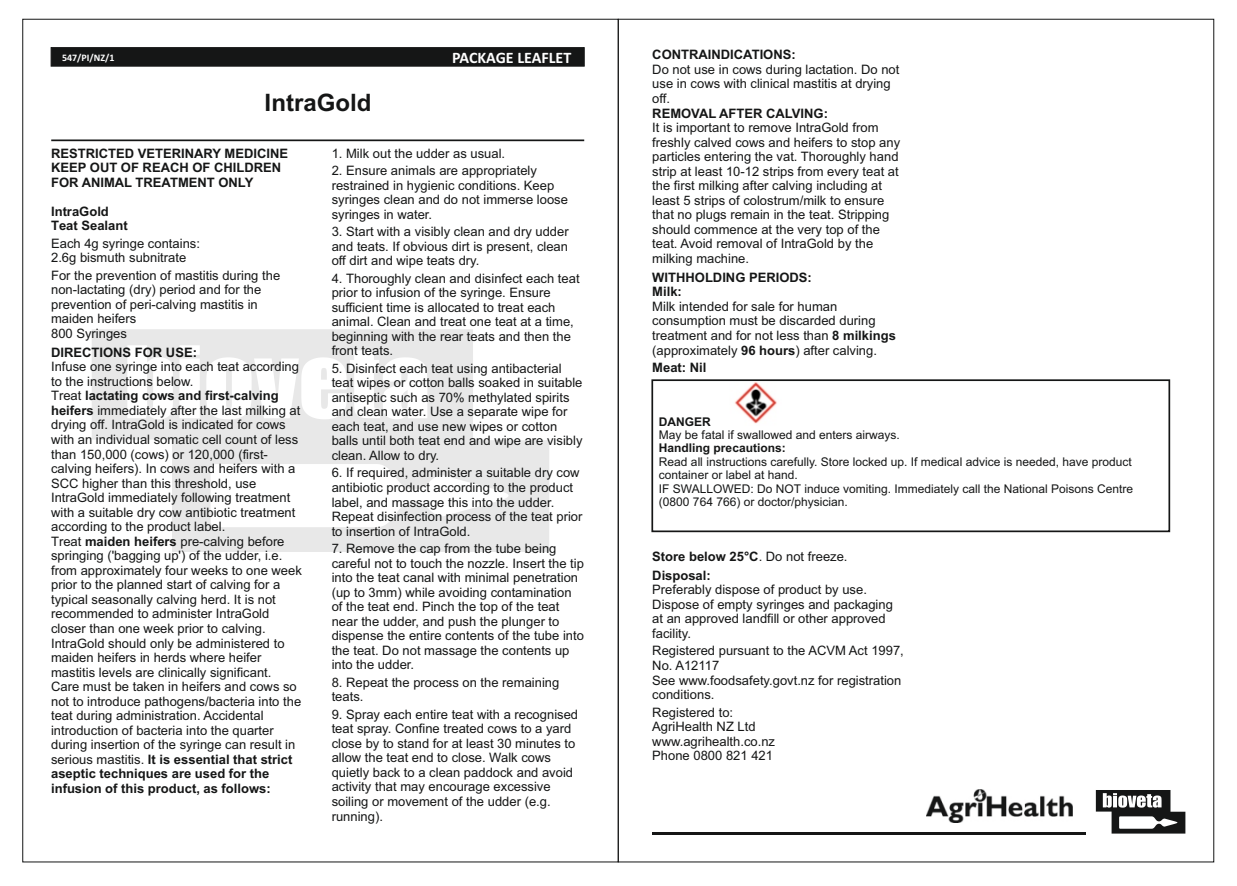
<style>
.page{position:relative;width:1237px;height:886px;background:#fff}
.page>*{position:absolute;margin:0;border:0;box-sizing:border-box;transform-origin:0 0}
.t1{font:700 24px "Arial";color:#151616}
.t2{font:700 16px "Calibri";color:#fff}
.t3{font:13px/14.6px "Arial";color:#151616}
.t4{font:700 13px/14.6px "Arial";color:#151616}
.t5{font:12px/13.4px "Arial";color:#151616}
.t6{font:700 12px "Arial";color:#151616}
.t7{font:700 10px "Calibri";color:#fff}
.s1{font-weight:700}
.s2{font-weight:400}
</style>
<div class="page">
<svg style="left:92px;top:329px;width:457px;height:222px;fill:#e8e8e8"></svg>
<svg style="left:1095px;top:790px;width:90px;height:43px"></svg>
<svg style="left:51px;top:47px;width:533px;height:20px;background:#191a1a"></svg>
<hr style="left:652px;top:831px;width:433px;height:3px;background:#151616">
<hr style="left:51px;top:139px;width:533px;height:2px;background:#151616">
<svg style="left:651px;top:379px;width:520px;height:154px"></svg>
<img style="left:730px;top:382px;width:51px;height:43px">
<img style="left:927px;top:789px;width:145px;height:32px">
<p class="t7" style="left:62px;top:53px;width:54px">547/PI/NZ/1</p>
<h1 class="t1" style="left:265px;top:93px;width:108px">IntraGold</h1>
<p class="t2" style="left:452px;top:51px;width:121px">PACKAGE LEAFLET</p>
<p class="t4" style="left:51px;top:147px;width:238px">RESTRICTED VETERINARY MEDICINE<br>KEEP OUT OF REACH OF CHILDREN<br>FOR ANIMAL TREATMENT ONLY</p>
<p class="t4" style="left:51px;top:205px;width:78px">IntraGold<br>Teat Sealant</p>
<p class="t3" style="left:51px;top:237px;width:150px">Each 4g syringe contains:<br>2.6g bismuth subnitrate</p>
<p class="t3" style="left:51px;top:269px;width:231px">For the prevention of mastitis during the non-lactating (dry) period and for the prevention of peri-calving mastitis in maiden heifers<br>800 Syringes</p>
<p class="t4" style="left:51px;top:346px;width:147px">DIRECTIONS FOR USE:</p>
<p class="t3" style="left:51px;top:360px;width:252px">Infuse one syringe into each teat according to the instructions below.<br>Treat <span class="s1">lactating cows and first-calving heifers</span> immediately after the last milking at drying off. IntraGold is indicated for cows with an individual somatic cell count of less than 150,000 (cows) or 120,000 (first&shy;calving heifers). In cows and heifers with a SCC higher than this threshold, use IntraGold immediately following treatment with a suitable dry cow antibiotic treatment according to the product label.<br>Treat <span class="s1">maiden heifers</span> pre-calving before springing ('bagging up') of the udder, i.e. from approximately four weeks to one week prior to the planned start of calving for a typical seasonally calving herd. It is not recommended to administer IntraGold closer than one week prior to calving.<br>IntraGold should only be administered to maiden heifers in herds where heifer mastitis levels are clinically significant.<br>Care must be taken in heifers and cows so not to introduce pathogens/bacteria into the teat during administration. Accidental introduction of bacteria into the quarter during insertion of the syringe can result in serious mastitis. <span class="s1">It is essential that strict aseptic techniques are used for the infusion of this product, as follows:</span></p>
<p class="t3" style="left:332px;top:147px;width:175px">1. Milk out the udder as usual.</p>
<p class="t3" style="left:332px;top:164px;width:238px">2. Ensure animals are appropriately restrained in hygienic conditions. Keep syringes clean and do not immerse loose syringes in water.</p>
<p class="t3" style="left:332px;top:225px;width:238px;text-align:justify">3. Start with a visibly clean and dry udder and teats. If obvious dirt is present, clean off dirt and wipe teats dry.</p>
<p class="t3" style="left:332px;top:272px;width:249px">4. Thoroughly clean and disinfect each teat prior to infusion of the syringe. Ensure sufficient time is allocated to treat each animal. Clean and treat one teat at a time, beginning with the rear teats and then the front teats.</p>
<p class="t3" style="left:332px;top:362px;width:252px">5. Disinfect each teat using antibacterial teat wipes or cotton balls soaked in suitable antiseptic such as 70% methylated spirits and clean water. Use a separate wipe for each teat, and use new wipes or cotton balls until both teat end and wipe are visibly clean. Allow to dry.</p>
<p class="t3" style="left:332px;top:466px;width:252px">6. If required, administer a suitable dry cow antibiotic product according to the product label, and massage this into the udder.<br>Repeat disinfection process of the teat prior to insertion of IntraGold.</p>
<p class="t3" style="left:332px;top:542px;width:254px">7. Remove the cap from the tube being careful not to touch the nozzle. Insert the tip into the teat canal with minimal penetration (up to 3mm) while avoiding contamination of the teat end. Pinch the top of the teat near the udder, and push the plunger to dispense the entire contents of the tube into the teat. Do not massage the contents up into the udder.</p>
<p class="t3" style="left:332px;top:675px;width:229px">8. Repeat the process on the remaining teats.</p>
<p class="t3" style="left:332px;top:707px;width:248px">9. Spray each entire teat with a recognised teat spray. Confine treated cows to a yard close by to stand for at least 30 minutes to allow the teat end to close. Walk cows quietly back to a clean paddock and avoid activity that may encourage excessive soiling or movement of the udder (e.g. running).</p>
<p class="t4" style="left:652px;top:49px;width:145px">CONTRAINDICATIONS:</p>
<p class="t3" style="left:652px;top:63px;width:249px">Do not use in cows during lactation. Do not use in cows with clinical mastitis at drying off.</p>
<p class="t4" style="left:652px;top:107px;width:177px">REMOVAL AFTER CALVING:</p>
<p class="t3" style="left:652px;top:121px;width:249px">It is important to remove IntraGold from freshly calved cows and heifers to stop any particles entering the vat. Thoroughly hand strip at least 10-12 strips from every teat at the first milking after calving including at least 5 strips of colostrum/milk to ensure that no plugs remain in the teat. Stripping should commence at the very top of the teat. Avoid removal of IntraGold by the milking machine.</p>
<p class="t4" style="left:652px;top:271px;width:161px">WITHHOLDING PERIODS:<br>Milk:</p>
<p class="t3" style="left:652px;top:300px;width:245px">Milk intended for sale for human consumption must be discarded during treatment and for not less than <span class="s1">8 milkings </span>(approximately <span class="s1">96 hours</span>) after calving.</p>
<p class="t4" style="left:652px;top:361px;width:56px">Meat: Nil</p>
<p class="t6" style="left:659px;top:416px;width:53px">DANGER</p>
<p class="t5" style="left:659px;top:429px;width:242px">May be fatal if swallowed and enters airways.</p>
<p class="t6" style="left:659px;top:443px;width:128px">Handling precautions:</p>
<p class="t5" style="left:659px;top:456px;width:476px">Read all instructions carefully. Store locked up. If medical advice is needed, have product container or label at hand.<br>IF SWALLOWED: Do NOT induce vomiting. Immediately call the National Poisons Centre (0800 764 766) or doctor/physician.</p>
<p class="t4" style="left:652px;top:548px;width:197px;line-height:18.8px">Store below 25°C<span class="s2">. Do not freeze.<br></span>Disposal:</p>
<p class="t3" style="left:652px;top:583px;width:242px">Preferably dispose of product by use.<br>Dispose of empty syringes and packaging at an approved landfill or other approved facility.</p>
<p class="t3" style="left:652px;top:644px;width:253px">Registered pursuant to the ACVM Act 1997,<br>No. A12117<br>See www.foodsafety.govt.nz for registration conditions.</p>
<p class="t3" style="left:652px;top:705px;width:124px">Registered to:<br>AgriHealth NZ Ltd www.agrihealth.co.nz<br>Phone 0800 821 421</p>
</div>
